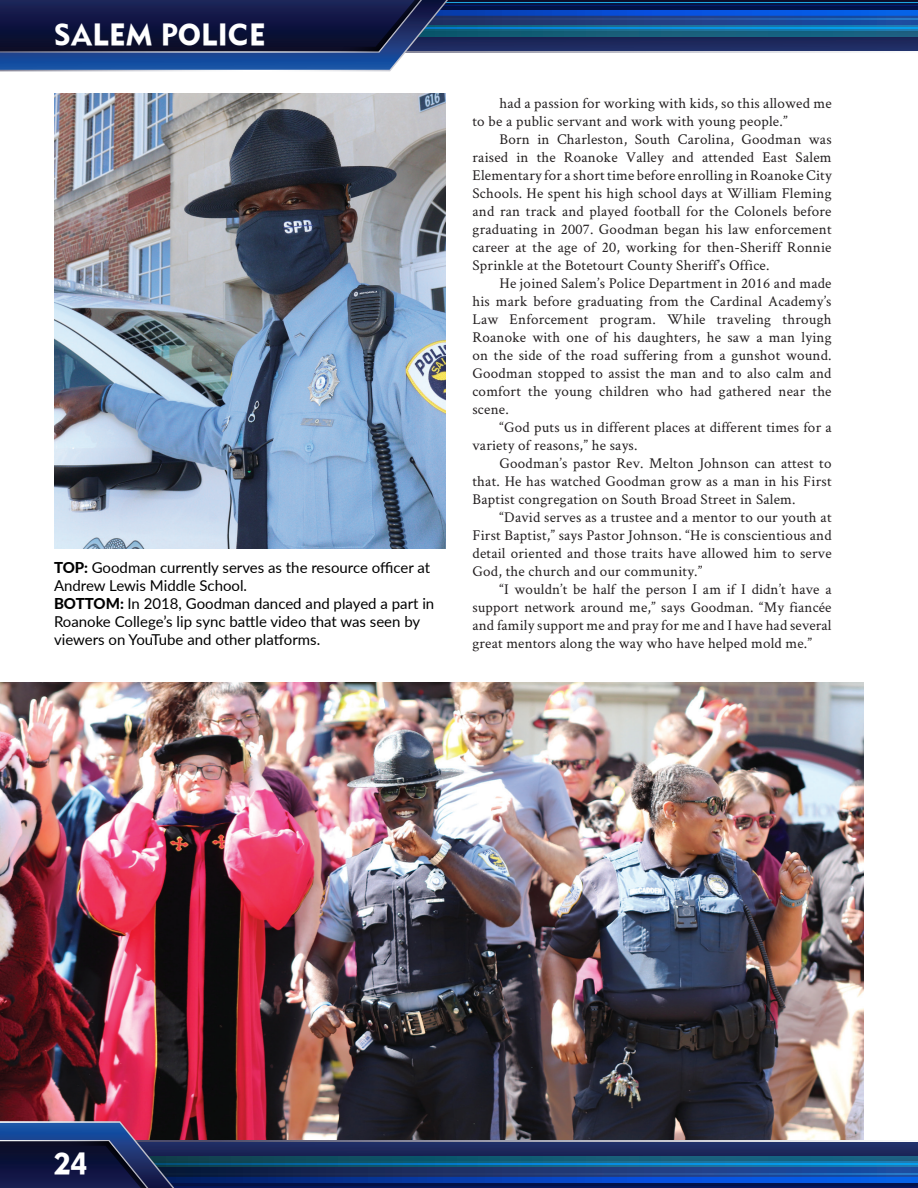
<style>
.page{position:relative;width:918px;height:1188px;background:#fff}
.page>*{position:absolute;margin:0;border:0;box-sizing:border-box;transform-origin:0 0}
.t1{font:30px "Metro Black LT Two";color:#fff}
.t2{font:15px/18px "Crimson Text";letter-spacing:.015em;color:#231f20;text-align:justify}
.t3{font:15px/18px "Lato";color:#000}
.s1{font-weight:800}
</style>
<div class="page">
<img style="left:0;top:682px;width:864px;height:439px">
<img style="left:54px;top:93px;width:391px;height:456px">
<svg style="left:0;top:0;width:918px;height:71px;background:#3b5381"></svg>
<svg style="left:0;top:1121px;width:918px;height:67px;background:#2c406b"></svg>
<h1 class="t1" style="left:54px;top:15px;width:213px">SALEM POLICE</h1>
<p class="t3" style="left:54px;top:558px;width:382px"><span class="s1">TOP:</span> Goodman currently serves as the resource officer at Andrew Lewis Middle School.<br><span class="s1">BOTTOM:</span> In 2018, Goodman danced and played a part in Roanoke College’s lip sync battle video that was seen by viewers on YouTube and other platforms.</p>
<p class="t2" style="left:472px;top:94px;width:361px;text-indent:27px">had a passion for working with kids, so this allowed me to be a public servant and work with young people.”</p>
<p class="t2" style="left:472px;top:130px;width:361px;text-indent:27px">Born in Charleston, South Carolina, Goodman was raised in the Roanoke Valley and attended East Salem Elementary for a short time before enrolling in Roanoke City Schools. He spent his high school days at William Fleming and ran track and played football for the Colonels before graduating in 2007. Goodman began his law enforcement career at the age of 20, working for then-Sheriff Ronnie Sprinkle at the Botetourt County Sheriff’s Office.</p>
<p class="t2" style="left:472px;top:274px;width:361px;text-indent:27px">He joined Salem’s Police Department in 2016 and made his mark before graduating from the Cardinal Academy’s Law Enforcement program. While traveling through Roanoke with one of his daughters, he saw a man lying on the side of the road suffering from a gunshot wound.<br>Goodman stopped to assist the man and to also calm and comfort the young children who had gathered near the scene.</p>
<p class="t2" style="left:472px;top:418px;width:361px;text-indent:27px">“God puts us in different places at different times for a variety of reasons,” he says.</p>
<p class="t2" style="left:472px;top:454px;width:361px;text-indent:27px">Goodman’s pastor Rev. Melton Johnson can attest to that. He has watched Goodman grow as a man in his First Baptist congregation on South Broad Street in Salem.</p>
<p class="t2" style="left:472px;top:508px;width:361px;text-indent:27px">“David serves as a trustee and a mentor to our youth at First Baptist,” says Pastor Johnson. “He is conscientious and detail oriented and those traits have allowed him to serve God, the church and our community.”</p>
<p class="t2" style="left:472px;top:580px;width:361px;text-indent:27px">“I wouldn’t be half the person I am if I didn’t have a support network around me,” says Goodman. “My fiancée and family support me and pray for me and I have had several great mentors along the way who have helped mold me.”</p>
<h1 class="t1" style="left:54px;top:1144px;width:35px">24</h1>
</div>
